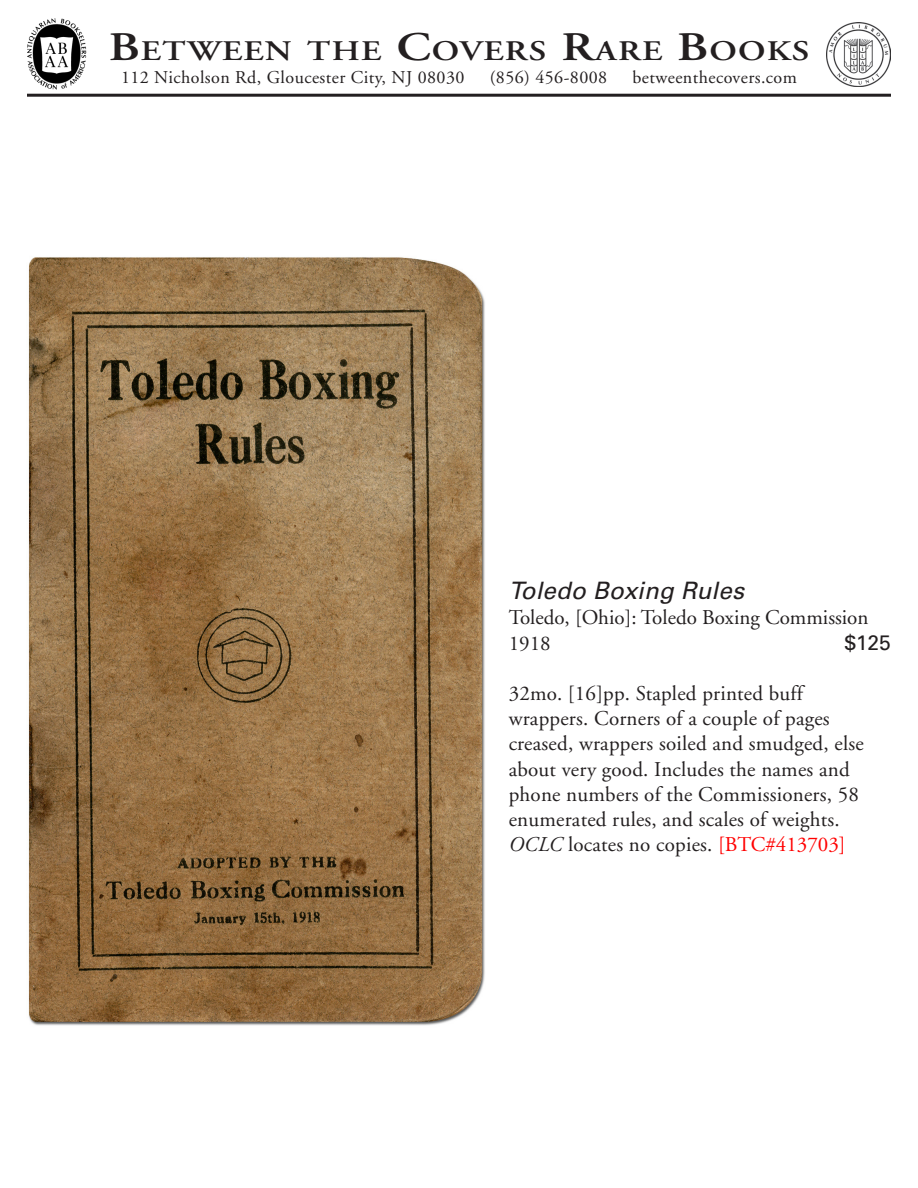
<style>
.page{position:relative;width:918px;height:1188px;background:#fff}
.page>*{position:absolute;margin:0;border:0;box-sizing:border-box;transform-origin:0 0}
.t1{font:600 28.35px "Adobe Garamond";letter-spacing:.035em;color:#231f20;scale:1.22 1}
.t2{font:italic 24px "Univers";letter-spacing:.01em;color:#231f20}
.t3{font:21px/25.2px "Adobe Garamond";letter-spacing:.01em;color:#231f20}
.t4{font:21px "Univers";color:#231f20}
.t5{font:18px "Adobe Garamond";letter-spacing:.025em;color:#231f20}
.s1{font-size:40.5px}
.s2{font-style:italic}
.s3{color:#f00}
</style>
<div class="page">
<img style="left:28px;top:257px;width:457px;height:769px">
<img style="left:826px;top:22px;width:65px;height:65px">
<img style="left:27px;top:19px;width:60px;height:71px">
<hr style="left:27px;top:94px;width:864px;height:3px;background:#231f20">
<p class="t1" style="left:109px;top:35px;width:576px"><span class="s1">B</span>ETWEEN THE <span class="s1">C</span>OVERS <span class="s1">R</span>ARE <span class="s1">B</span>OOKS</p>
<p class="t5" style="left:121px;top:67px;width:345px">112 Nicholson Rd, Gloucester City, NJ 08030</p>
<p class="t5" style="left:490px;top:67px;width:119px">(856) 456-8008</p>
<p class="t5" style="left:633px;top:67px;width:166px">betweenthecovers.com</p>
<p class="t2" style="left:509px;top:576px;width:237px">Toledo Boxing Rules</p>
<p class="t3" style="left:509px;top:606px;width:361px">Toledo, [Ohio]: Toledo Boxing Commission<br>1918</p>
<p class="t4" style="left:845px;top:630px;width:48px">$125</p>
<p class="t3" style="left:509px;top:681px;width:357px">32mo. [16]pp. Stapled printed buff wrappers. Corners of a couple of pages creased, wrappers soiled and smudged, else about very good. Includes the names and phone numbers of the Commissioners, 58 enumerated rules, and scales of weights.<br><span class="s2">OCLC</span> locates no copies. <span class="s3">[BTC#413703]</span></p>
</div>
